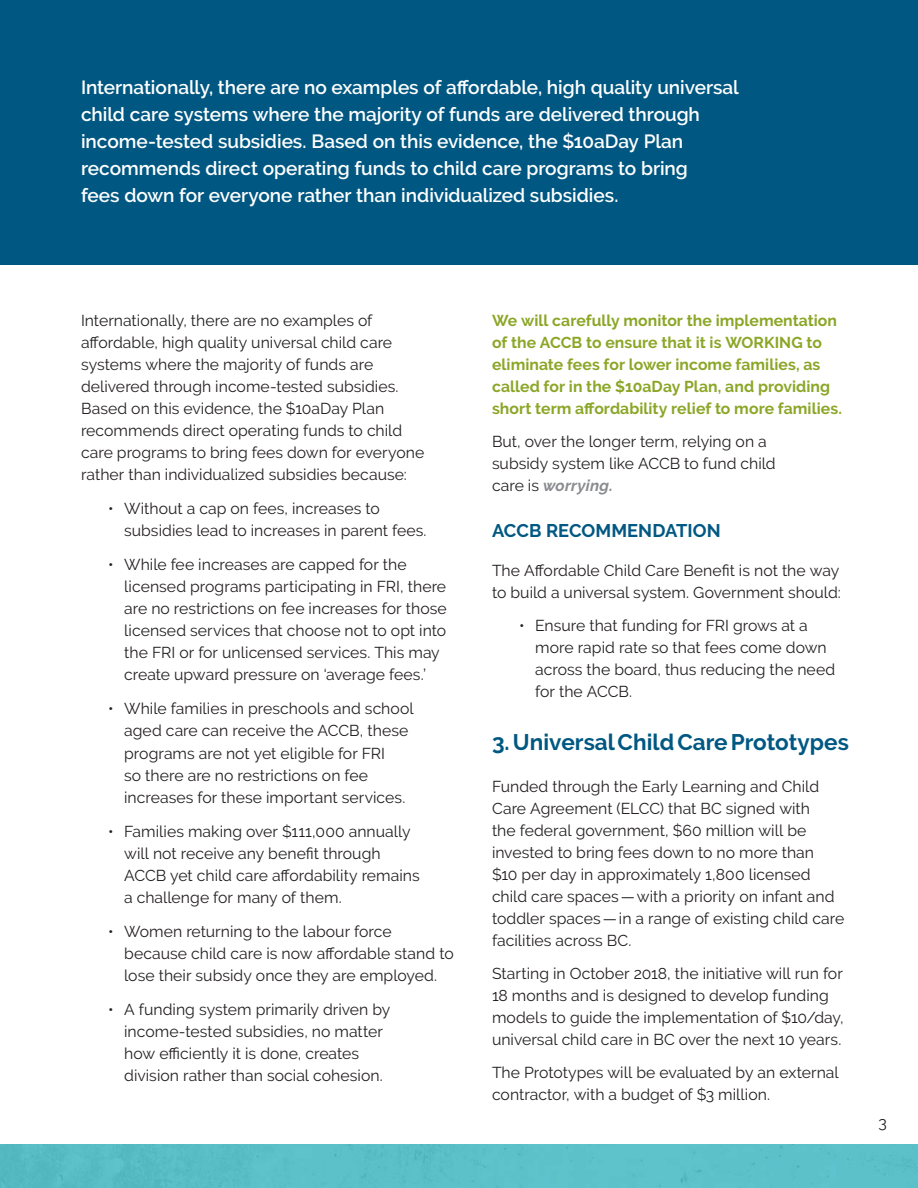
<style>
.page{position:relative;width:918px;height:1188px;background:#fff}
.page>*{position:absolute;margin:0;border:0;box-sizing:border-box;transform-origin:0 0}
.head_2{font:700 22.5px "Raleway";letter-spacing:.005em;color:#005882}
.callout_big_white{font:600 19.05px/27px "Raleway";color:#fff}
.head_3{font:700 18.3px "Raleway";letter-spacing:.005em;color:#005882}
.body{font:15.75px/22px "Raleway";letter-spacing:.005em;color:#231f20}
.body-2{font:700 15.75px/22px "Raleway";letter-spacing:.005em;color:#8ba627}
.s1{font-weight:700;font-style:italic;color:#8a8c8f}
</style>
<div class="page">
<div style="left:0;top:1145px;width:918px;height:43px;background:#5cc1c9"></div>
<div style="left:0;top:0;width:918px;height:265px;background:#005882"></div>
<p class="callout_big_white" style="left:81px;top:74px;width:659px">Internationally, there are no examples of affordable, high quality universal child care systems where the majority of funds are delivered through income-tested subsidies. Based on this evidence, the $10aDay Plan recommends direct operating funds to child care programs to bring<br>fees down for everyone rather than individualized subsidies.</p>
<p class="body" style="left:81px;top:309px;width:345px">Internationally, there are no examples of affordable, high quality universal child care systems where the majority of funds are delivered through income-tested subsidies.<br>Based on this evidence, the $10aDay Plan recommends direct operating funds to child care programs to bring fees down for everyone rather than individualized subsidies because:</p>
<p class="body" style="left:124px;top:497px;width:304px;text-indent:-16px">• Without a cap on fees, increases to subsidies lead to increases in parent fees.</p>
<p class="body" style="left:124px;top:553px;width:324px;text-indent:-16px">• While fee increases are capped for the licensed programs participating in FRI, there are no restrictions on fee increases for those licensed services that choose not to opt into the FRI or for unlicensed services. This may create upward pressure on ‘average fees.’</p>
<p class="body" style="left:124px;top:698px;width:291px;text-indent:-16px">• While families in preschools and school aged care can receive the ACCB, these programs are not yet eligible for FRI<br>so there are no restrictions on fee increases for these important services.</p>
<p class="body" style="left:124px;top:820px;width:297px;text-indent:-16px">• Families making over $111,000 annually will not receive any benefit through ACCB yet child care affordability remains a challenge for many of them.</p>
<p class="body" style="left:124px;top:920px;width:331px;text-indent:-16px">• Women returning to the labour force because child care is now affordable stand to lose their subsidy once they are employed.</p>
<p class="body" style="left:124px;top:998px;width:268px;text-indent:-16px">• A funding system primarily driven by income-tested subsidies, no matter how efficiently it is done, creates division rather than social cohesion.</p>
<p class="body-2" style="left:492px;top:309px;width:351px">We will carefully monitor the implementation of the ACCB to ensure that it is WORKING to eliminate fees for lower income families, as called for in the $10aDay Plan, and providing short term affordability relief to more families.</p>
<p class="body" style="left:492px;top:430px;width:285px">But, over the longer term, relying on a subsidy system like ACCB to fund child care is <span class="s1">worrying.</span></p>
<p class="head_3" style="left:492px;top:520px;width:230px">ACCB RECOMMENDATION</p>
<p class="body" style="left:492px;top:559px;width:350px">The Affordable Child Care Benefit is not the way to build a universal system. Government should:</p>
<p class="body" style="left:535px;top:614px;width:302px;text-indent:-16px">• Ensure that funding for FRI grows at a more rapid rate so that fees come down across the board, thus reducing the need for the ACCB.</p>
<p class="head_2" style="left:492px;top:729px;width:358px">3. Universal Child Care Prototypes</p>
<p class="body" style="left:492px;top:775px;width:354px">Funded through the Early Learning and Child Care Agreement (ELCC) that BC signed with<br>the federal government, $60 million will be invested to bring fees down to no more than<br>$10 per day in approximately 1,800 licensed child care spaces—with a priority on infant and toddler spaces—in a range of existing child care facilities across BC.</p>
<p class="body" style="left:492px;top:962px;width:353px">Starting in October 2018, the initiative will run for 18 months and is designed to develop funding models to guide the implementation of $10/day, universal child care in BC over the next 10 years.</p>
<p class="body" style="left:492px;top:1061px;width:348px">The Prototypes will be evaluated by an external contractor, with a budget of $3 million.</p>
<p class="body" style="left:878px;top:1111px;width:10px">3</p>
</div>
